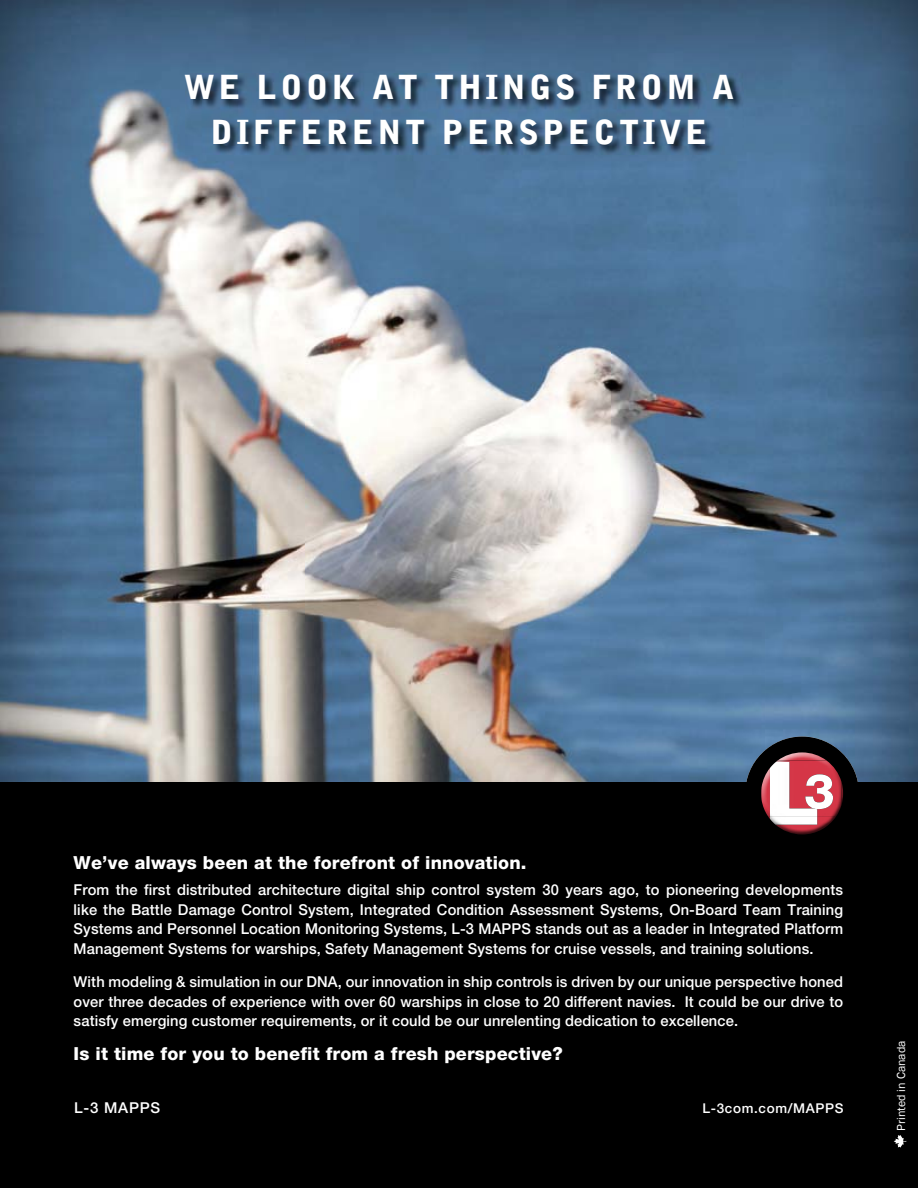
<style>
.page{position:relative;width:918px;height:1188px;background:#fff}
.page>*{position:absolute;margin:0;border:0;box-sizing:border-box;transform-origin:0 0}
.t1{font:900 33px/45px "Bell Gothic Std";letter-spacing:.11em;color:#fff;text-align:center}
.t2{font:800 18px "Helvetica Neue";letter-spacing:.01em;color:#fff}
.t3{font:500 15px/19.5px "Helvetica Neue";letter-spacing:.01em;color:#fff;text-align:justify}
.t4{font:500 13.5px "Helvetica Neue";letter-spacing:.05em;color:#fff}
.t5{font:12px "Franklin Gothic";color:#fff}
</style>
<div class="page">
<img style="left:0;top:0;width:918px;height:622px">
<img style="left:0;top:622px;width:510px;height:160px">
<img style="left:510px;top:622px;width:255px;height:160px">
<img style="left:765px;top:622px;width:153px;height:156px">
<img style="left:857px;top:778px;width:61px;height:4px">
<div style="left:0;top:782px;width:918px;height:406px;background:#000"></div>
<img style="left:185px;top:74px;width:558px;height:81px">
<div style="left:745px;top:737px;width:114px;height:113px;background:#000;border-radius:50%"></div>
<svg style="left:761px;top:787px;width:1px;height:13px"></svg>
<img style="left:762px;top:768px;width:8px;height:48px">
<img style="left:778px;top:752px;width:48px;height:8px">
<img style="left:776px;top:782px;width:67px;height:52px">
<img style="left:776px;top:760px;width:65px;height:56px">
<img style="left:770px;top:762px;width:47px;height:63px">
<img style="left:805px;top:774px;width:28px;height:35px">
<svg style="left:894px;top:1135px;width:12px;height:13px"></svg>
<h1 class="t1" style="left:184px;top:65px;width:552px">WE LOOK AT THINGS FROM A<br>DIFFERENT PERSPECTIVE</h1>
<p class="t2" style="left:74px;top:852px;width:455px">We’ve always been at the forefront of innovation.</p>
<p class="t3" style="left:74px;top:880px;width:771px">From the first distributed architecture digital ship control system 30 years ago, to pioneering developments like the Battle Damage Control System, Integrated Condition Assessment Systems, On-Board Team Training Systems and Personnel Location Monitoring Systems, L-3 MAPPS stands out as a leader in Integrated Platform Management Systems for warships, Safety Management Systems for cruise vessels, and training solutions.</p>
<p class="t3" style="left:74px;top:972px;width:771px">With modeling &amp; simulation in our DNA, our innovation in ship controls is driven by our unique perspective honed over three decades of experience with over 60 warships in close to 20 different navies. It could be our drive to satisfy emerging customer requirements, or it could be our unrelenting dedication to excellence.</p>
<p class="t2" style="left:74px;top:1043px;width:491px">Is it time for you to benefit from a fresh perspective?</p>
<p class="t3" style="left:74px;top:1098px;width:88px">L-3 MAPPS</p>
<p class="t4" style="left:702px;top:1100px;width:143px">L-3com.com/MAPPS</p>
<p class="t5" style="left:894px;top:1131px;width:92px;rotate:-90deg">Printed in Canada</p>
</div>
